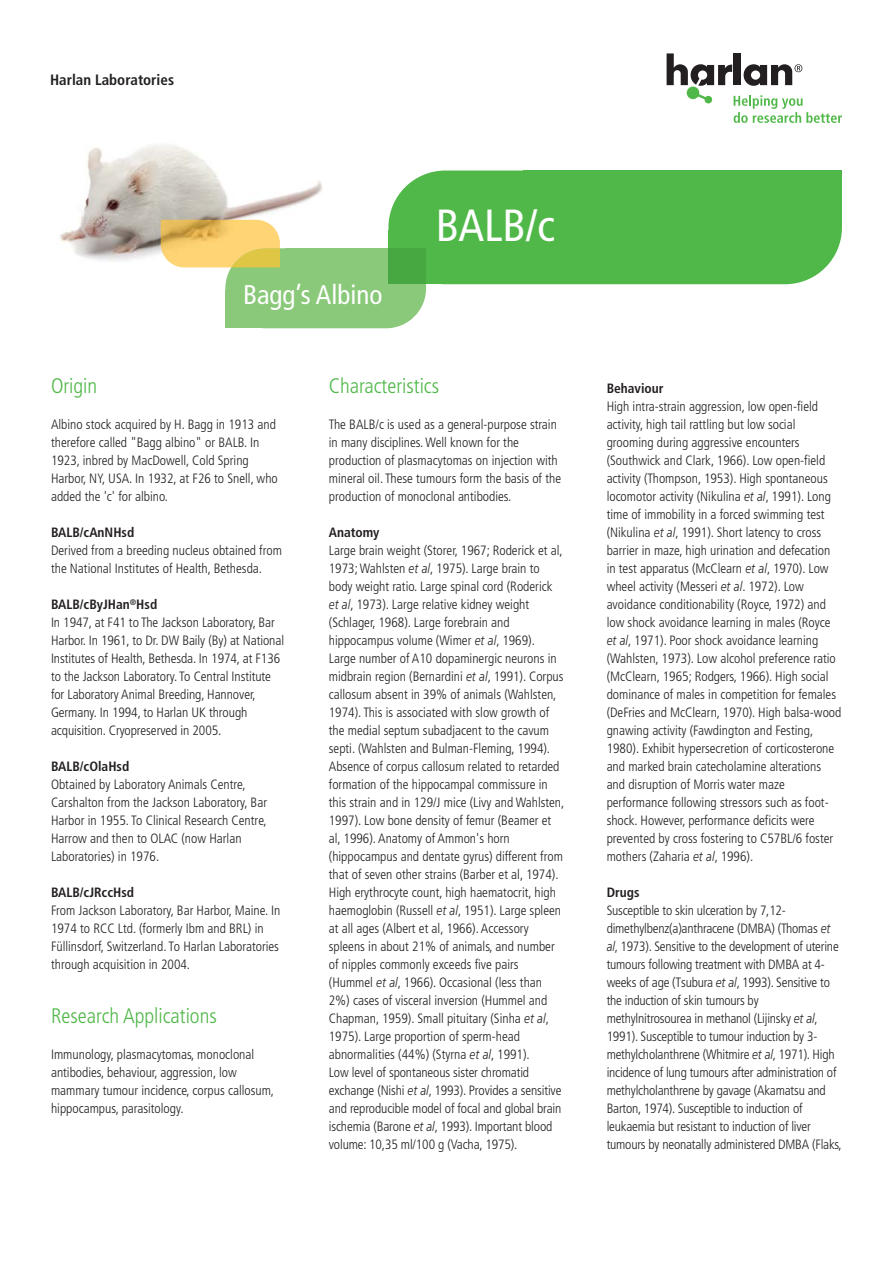
<style>
.page{position:relative;width:893px;height:1263px;background:#fff}
.page>*{position:absolute;margin:0;border:0;box-sizing:border-box;transform-origin:0 0}
.t1{font:condensed 45px "Frutiger";color:#fff}
.t2{font:condensed 27px "Frutiger";color:#fff}
.t3{font:300 condensed 21px "Frutiger";color:#50b848}
.t4{font:700 condensed 15px "Frutiger";color:#231f20}
.t5{font:300 condensed 13.5px/18px "Frutiger";color:#231f20}
.t6{font:700 condensed 13.5px "Frutiger";color:#231f20}
.s1{font-weight:700}
.s2{font-style:italic;font-stretch:normal}
</style>
<div class="page">
<img style="left:60px;top:145px;width:262px;height:123px">
<div style="left:225px;top:248px;width:201px;height:80px;background:#8ac979;border-radius:40px"></div>
<div style="left:225px;top:290px;width:137px;height:38px;background:#8ac979"></div>
<svg style="left:667px;top:53px;width:175px;height:70px"></svg>
<div style="left:388px;top:171px;width:454px;height:113px;background:#50b848;border-radius:57px"></div>
<div style="left:524px;top:171px;width:318px;height:56px;background:#50b848"></div>
<div style="left:388px;top:230px;width:309px;height:54px;background:#50b848"></div>
<div style="left:388px;top:248px;width:38px;height:36px;background:#47a842"></div>
<img style="left:161px;top:220px;width:119px;height:47px">
<svg style="left:231px;top:248px;width:49px;height:19px"></svg>
<p class="t4" style="left:50px;top:74px;width:125px">Harlan Laboratories</p>
<h2 class="t2" style="left:243px;top:284px;width:141px">Bagg’s Albino</h2>
<h1 class="t1" style="left:436px;top:207px;width:121px">BALB/c</h1>
<h3 class="t3" style="left:51px;top:377px;width:48px">Origin</h3>
<p class="t5" style="left:51px;top:416px;width:228px">Albino stock acquired by H. Bagg in 1913 and therefore called "Bagg albino" or BALB. In 1923, inbred by MacDowell, Cold Spring Harbor, NY, USA. In 1932, at F26 to Snell, who added the 'c' for albino.</p>
<p class="t6" style="left:51px;top:527px;width:85px">BALB/cAnNHsd</p>
<p class="t5" style="left:51px;top:542px;width:232px">Derived from a breeding nucleus obtained from the National Institutes of Health, Bethesda.</p>
<p class="t5" style="left:51px;top:596px;width:235px"><span class="s1">BALB/cByJHan</span><sup>®</sup><span class="s1">Hsd<br></span>In 1947, at F41 to The Jackson Laboratory, Bar Harbor. In 1961, to Dr. DW Baily (By) at National Institutes of Health, Bethesda. In 1974, at F136 to the Jackson Laboratory. To Central Institute for Laboratory Animal Breeding, Hannover, Germany. In 1994, to Harlan UK through acquisition. Cryopreserved in 2005.</p>
<p class="t6" style="left:51px;top:761px;width:80px">BALB/cOlaHsd</p>
<p class="t5" style="left:51px;top:776px;width:218px">Obtained by Laboratory Animals Centre, Carshalton from the Jackson Laboratory, Bar Harbor in 1955. To Clinical Research Centre, Harrow and then to OLAC (now Harlan Laboratories) in 1976.</p>
<p class="t6" style="left:51px;top:887px;width:85px">BALB/cJRccHsd</p>
<p class="t5" style="left:51px;top:902px;width:231px">From Jackson Laboratory, Bar Harbor, Maine. In 1974 to RCC Ltd. (formerly Ibm and BRL) in Füllinsdorf, Switzerland. To Harlan Laboratories through acquisition in 2004.</p>
<h3 class="t3" style="left:51px;top:1007px;width:167px">Research Applications</h3>
<p class="t5" style="left:51px;top:1046px;width:225px">Immunology, plasmacytomas, monoclonal antibodies, behaviour, aggression, low mammary tumour incidence, corpus callosum, hippocampus, parasitology.</p>
<h3 class="t3" style="left:329px;top:377px;width:112px">Characteristics</h3>
<p class="t5" style="left:329px;top:416px;width:234px">The BALB/c is used as a general-purpose strain in many disciplines. Well known for the production of plasmacytomas on injection with mineral oil. These tumours form the basis of the production of monoclonal antibodies.</p>
<p class="t6" style="left:329px;top:527px;width:52px">Anatomy</p>
<p class="t5" style="left:329px;top:542px;width:237px">Large brain weight (Storer, 1967; Roderick et al, 1973; Wahlsten <span class="s2">et al</span>, 1975). Large brain to body weight ratio. Large spinal cord (Roderick <span class="s2">et al</span>, 1973). Large relative kidney weight (Schlager, 1968). Large forebrain and hippocampus volume (Wimer <span class="s2">et al</span>, 1969).<br>Large number of A10 dopaminergic neurons in midbrain region (Bernardini <span class="s2">et al</span>, 1991). Corpus callosum absent in 39% of animals (Wahlsten, 1974). This is associated with slow growth of the medial septum subadjacent to the cavum septi. (Wahlsten and Bulman-Fleming, 1994).<br>Absence of corpus callosum related to retarded formation of the hippocampal commissure in this strain and in 129/J mice (Livy and Wahlsten, 1997). Low bone density of femur (Beamer et al, 1996). Anatomy of Ammon's horn (hippocampus and dentate gyrus) different from that of seven other strains (Barber et al, 1974).<br>High erythrocyte count, high haematocrit, high haemoglobin (Russell <span class="s2">et al</span>, 1951). Large spleen at all ages (Albert et al, 1966). Accessory spleens in about 21% of animals, and number of nipples commonly exceeds five pairs (Hummel <span class="s2">et al</span>, 1966). Occasional (less than 2%) cases of visceral inversion (Hummel and Chapman, 1959). Small pituitary (Sinha <span class="s2">et al</span>, 1975). Large proportion of sperm-head abnormalities (44%) (Styrna <span class="s2">et al</span>, 1991).<br>Low level of spontaneous sister chromatid exchange (Nishi <span class="s2">et al</span>, 1993). Provides a sensitive and reproducible model of focal and global brain ischemia (Barone <span class="s2">et al</span>, 1993). Important blood volume: 10,35 ml/100 g (Vacha, 1975).</p>
<p class="t6" style="left:607px;top:383px;width:58px">Behaviour</p>
<p class="t5" style="left:607px;top:398px;width:236px">High intra-strain aggression, low open-field activity, high tail rattling but low social grooming during aggressive encounters (Southwick and Clark, 1966). Low open-field activity (Thompson, 1953). High spontaneous locomotor activity (Nikulina <span class="s2">et al</span>, 1991). Long time of immobility in a forced swimming test (Nikulina <span class="s2">et al</span>, 1991). Short latency to cross barrier in maze, high urination and defecation in test apparatus (McClearn <span class="s2">et al</span>, 1970). Low wheel activity (Messeri <span class="s2">et al</span>. 1972). Low avoidance conditionability (Royce, 1972) and low shock avoidance learning in males (Royce <span class="s2">et al</span>, 1971). Poor shock avoidance learning (Wahlsten, 1973). Low alcohol preference ratio (McClearn, 1965; Rodgers, 1966). High social dominance of males in competition for females (DeFries and McClearn, 1970). High balsa-wood gnawing activity (Fawdington and Festing, 1980). Exhibit hypersecretion of corticosterone and marked brain catecholamine alterations and disruption of Morris water maze performance following stressors such as foot&shy;shock. However, performance deficits were prevented by cross fostering to C57BL/6 foster mothers (Zaharia <span class="s2">et al</span>, 1996).</p>
<p class="t6" style="left:607px;top:887px;width:34px">Drugs</p>
<p class="t5" style="left:607px;top:902px;width:237px">Susceptible to skin ulceration by 7,12- dimethylbenz(a)anthracene (DMBA) (Thomas <span class="s2">et al</span>, 1973). Sensitive to the development of uterine tumours following treatment with DMBA at 4- weeks of age (Tsubura <span class="s2">et al</span>, 1993). Sensitive to the induction of skin tumours by methylnitrosourea in methanol (Lijinsky <span class="s2">et al</span>, 1991). Susceptible to tumour induction by 3- methylcholanthrene (Whitmire <span class="s2">et al</span>, 1971). High incidence of lung tumours after administration of methylcholanthrene by gavage (Akamatsu and Barton, 1974). Susceptible to induction of leukaemia but resistant to induction of liver tumours by neonatally administered DMBA (Flaks,</p>
</div>
